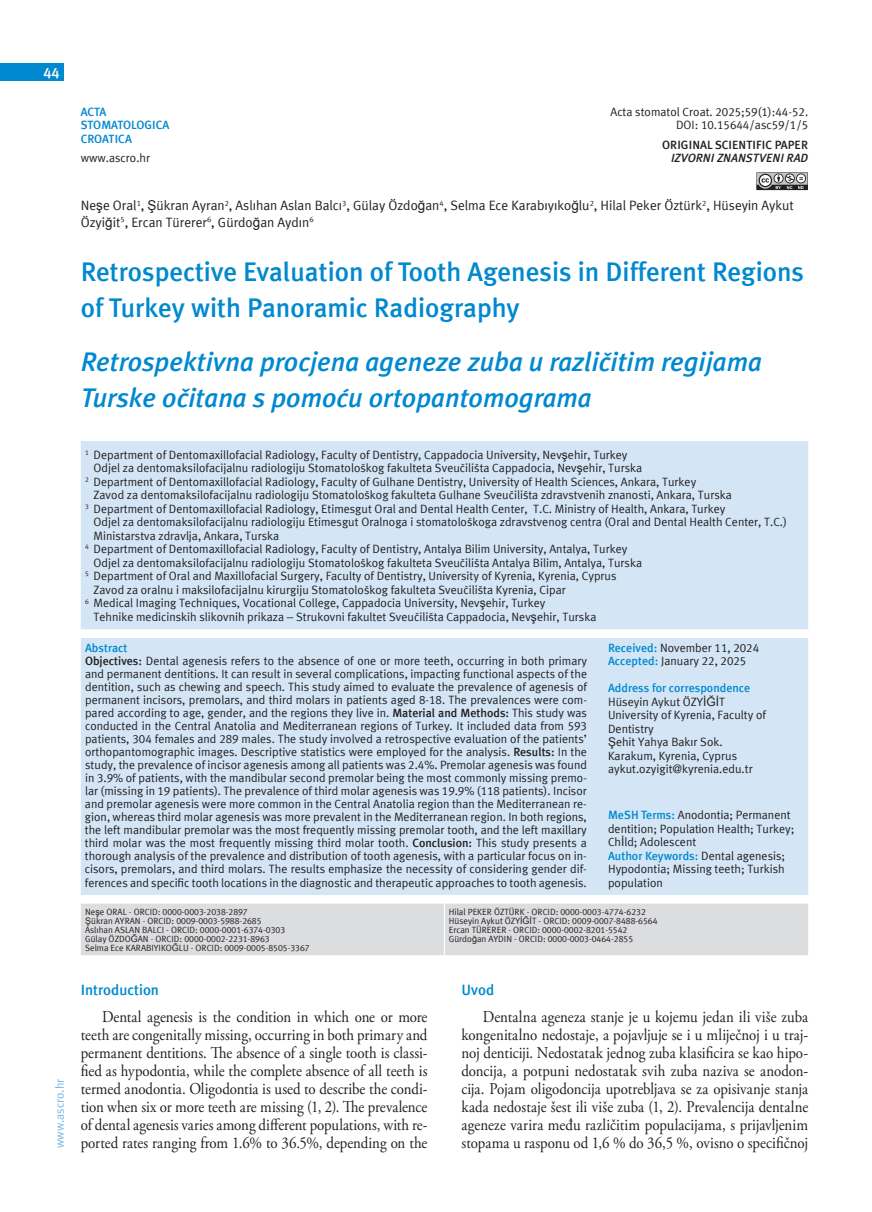
<style>
.page{position:relative;width:872px;height:1212px;background:#fff}
.page>*{position:absolute;margin:0;border:0;box-sizing:border-box;transform-origin:0 0}
.t1{font:700 27px/36px "Meta ASC";color:#0089cf}
.t2{font:italic 700 27px/36px "Meta ASC";color:#0089cf}
.t3{font:16.5px/18px "Adobe Garamond Pro";color:#231f20;text-align:justify;scale:.9 1}
.t4{font:700 15px "Meta ASC";color:#0089cf}
.t5{font:700 15px "Meta ASC";color:#fff}
.t6{font:13.5px/16.5px "Meta ASC";color:#231f20}
.t7{font:12px/13px "Meta ASC";color:#231f20}
.t8{font:700 12px/13.5px "Meta ASC";color:#0089cf}
.t9{font:700 12px "Meta ASC";letter-spacing:.005em;color:#231f20}
.t10{font:italic 700 12px "Meta ASC";letter-spacing:.005em;color:#231f20}
.t11{font:12px "Meta ASC";color:#77b6e4}
.t12{font:9px/9px "Meta ASC";color:#231f20}
.s1{font-family:"Arial"}
.s2{font-weight:700;color:#0089cf}
.s3{font-weight:700}
</style>
<div class="page">
<div style="left:0;top:64px;width:64px;height:17px;background:#0089cf"></div>
<div style="left:81px;top:441px;width:727px;height:188px;background:#d4e6f6"></div>
<div style="left:81px;top:629px;width:727px;height:275px;background:#d4e6f6"></div>
<div style="left:81px;top:904px;width:727px;height:51px;background:#dcdddf"></div>
<hr style="left:444px;top:904px;width:1px;height:51px;background:#fff">
<svg style="left:756px;top:172px;width:52px;height:18px"></svg>
<p class="t5" style="left:43px;top:64px;width:18px">44</p>
<p class="t11" style="left:53px;top:1148px;width:71px;rotate:-90deg">www.ascro.hr</p>
<p class="t7" style="left:610px;top:105px;width:199px;line-height:13.5px;text-align:right">Acta stomatol Croat. 2025;59(1):44-52.<br>DOI: 10.15644/asc59/1/5</p>
<p class="t9" style="left:662px;top:138px;width:147px">ORIGINAL SCIENTIFIC PAPER</p>
<p class="t10" style="left:671px;top:151px;width:139px">IZVORNI ZNANSTVENI RAD</p>
<p class="t6" style="left:81px;top:197px;width:714px">Ne<span class="s1">ş</span>e Oral<sup>1</sup>, <span class="s1">Ş</span>ükran Ayran<sup>2</sup>, Aslıhan Aslan Balcı<sup>3</sup>, Gülay Özdo<span class="s1">ğ</span>an<sup>4</sup>, Selma Ece Karabıyıko<span class="s1">ğ</span>lu<sup>2</sup>, Hilal Peker Öztürk<sup>2</sup>, Hüsey<span class="s1">i</span>n Aykut<br>Özyi<span class="s1">ğ</span>it<sup>5</sup>, Ercan Türerer<sup>6</sup>, Gürdo<span class="s1">ğ</span>an Aydın<sup>6</sup></p>
<h1 class="t1" style="left:81px;top:253px;width:725px">Retrospective Evaluation of Tooth Agenesis in Different Regions of Turkey with Panoramic Radiography</h1>
<h1 class="t2" style="left:81px;top:343px;width:682px">Retrospektivna procjena ageneze zuba u različitim regijama<br>Turske očitana s pomoću ortopantomograma</h1>
<p class="t8" style="left:81px;top:105px;width:90px">ACTA<br>STOMATOLOGICA<br>CROATICA</p>
<p class="t7" style="left:81px;top:151px;width:71px">www.ascro.hr</p>
<p class="t7" style="left:85px;top:448px;width:544px"><sup>1</sup> Department of Dentomaxillofacial Radiology, Faculty of Dentistry, Cappadocia University, Nev<span class="s1">ş</span>ehir, Turkey</p>
<p class="t7" style="left:94px;top:462px;width:550px">Odjel za dentomaksilofacijalnu radiologiju Stomatološkog fakulteta Sveučilišta Cappadocia, Nev<span class="s1">ş</span>ehir, Turska</p>
<p class="t7" style="left:85px;top:475px;width:612px"><sup>2</sup> Department of Dentomaxillofacial Radiology, Faculty of Gulhane Dentistry, University of Health Sciences, Ankara, Turkey</p>
<p class="t7" style="left:94px;top:489px;width:640px">Zavod za dentomaksilofacijalnu radiologiju Stomatološkog fakulteta Gulhane Sveučilišta zdravstvenih znanosti, Ankara, Turska</p>
<p class="t7" style="left:85px;top:502px;width:642px"><sup>3</sup> Department of Dentomaxillofacial Radiology, Etimesgut Oral and Dental Health Center, T.C. Ministry of Health, Ankara, Turkey</p>
<p class="t7" style="left:94px;top:516px;width:695px">Odjel za dentomaksilofacijalnu radiologiju Etimesgut Oralnoga i stomatološkoga zdravstvenog centra (Oral and Dental Health Center, T.C.)</p>
<p class="t7" style="left:94px;top:529px;width:187px">Ministarstva zdravlja, Ankara, Turska</p>
<p class="t7" style="left:85px;top:543px;width:544px"><sup>4</sup> Department of Dentomaxillofacial Radiology, Faculty of Dentistry, Antalya Bilim University, Antalya, Turkey</p>
<p class="t7" style="left:94px;top:556px;width:550px">Odjel za dentomaksilofacijalnu radiologiju Stomatološkog fakulteta Sveučilišta Antalya Bilim, Antalya, Turska</p>
<p class="t7" style="left:85px;top:570px;width:533px"><sup>5</sup> Department of Oral and Maxillofacial Surgery, Faculty of Dentistry, University of Kyrenia, Kyrenia, Cyprus</p>
<p class="t7" style="left:94px;top:583px;width:474px">Zavod za oralnu i maksilofacijalnu kirurgiju Stomatološkog fakulteta Sveučilišta Kyrenia, Cipar</p>
<p class="t7" style="left:85px;top:597px;width:462px"><sup>6</sup> Medical Imaging Techniques, Vocational College, Cappadocia University, Nev<span class="s1">ş</span>ehir, Turkey</p>
<p class="t7" style="left:94px;top:610px;width:504px">Tehnike medicinskih slikovnih prikaza – Strukovni fakultet Sveučilišta Cappadocia, Nev<span class="s1">ş</span>ehir, Turska</p>
<p class="t7" style="left:85px;top:641px;width:504px"><span class="s2">Abstract<br></span><span class="s3">Objectives:</span> Dental agenesis refers to the absence of one or more teeth, occurring in both primary and permanent dentitions. It can result in several complications, impacting functional aspects of the dentition, such as chewing and speech. This study aimed to evaluate the prevalence of agenesis of permanent incisors, premolars, and third molars in patients aged 8-18. The prevalences were com&shy;pared according to age, gender, and the regions they live in. <span class="s3">Material and Methods:</span> This study was conducted in the Central Anatolia and Mediterranean regions of Turkey. It included data from 593 patients, 304 females and 289 males. The study involved a retrospective evaluation of the patients’ orthopantomographic images. Descriptive statistics were employed for the analysis. <span class="s3">Results:</span> In the study, the prevalence of incisor agenesis among all patients was 2.4%. Premolar agenesis was found in 3.9% of patients, with the mandibular second premolar being the most commonly missing premo&shy;lar (missing in 19 patients). The prevalence of third molar agenesis was 19.9% (118 patients). Incisor and premolar agenesis were more common in the Central Anatolia region than the Mediterranean re&shy;gion, whereas third molar agenesis was more prevalent in the Mediterranean region. In both regions, the left mandibular premolar was the most frequently missing premolar tooth, and the left maxillary third molar was the most frequently missing third molar tooth. <span class="s3">Conclusion:</span> This study presents a thorough analysis of the prevalence and distribution of tooth agenesis, with a particular focus on in&shy;cisors, premolars, and third molars. The results emphasize the necessity of considering gender dif&shy;ferences and specific tooth locations in the diagnostic and therapeutic approaches to tooth agenesis.</p>
<p class="t7" style="left:608px;top:640px;width:153px;line-height:13.5px"><span class="s2">Received:</span> November 11, 2024<br><span class="s2">Accepted:</span> January 22, 2025</p>
<p class="t7" style="left:608px;top:681px;width:159px;line-height:13.5px"><span class="s2">Address for correspondence<br></span>Hüseyin Aykut ÖZY<span class="s1">İĞİ</span>T<br>University of Kyrenia, Faculty of<br>Dentistry<br><span class="s1">Ş</span>ehit Yahya Bakır Sok.<br>Karakum, Kyrenia, Cyprus aykut.ozyigit@kyrenia.edu.tr</p>
<p class="t7" style="left:608px;top:808px;width:188px;line-height:13.5px"><span class="s2">MeSH Terms:</span> Anodont<span class="s1">i</span>a; Permanent dentition; Populat<span class="s1">i</span>on Health; Turkey;<br>Ch<span class="s1">İ</span>ld; Adolescent<br><span class="s2">Author Keywords:</span> Dental agenesis;<br>Hypodontia; Missing teeth; Turkish population</p>
<p class="t12" style="left:85px;top:907px;width:226px">Ne<span class="s1">ş</span>e ORAL - ORCID: 0000-0003-2038-2897<br><span class="s1">Ş</span>ükran AYRAN - ORCID: 0009-0003-5988-2685<br>Aslıhan ASLAN BALCI - ORCID: 0000-0001-6374-0303<br>Gülay ÖZDO<span class="s1">Ğ</span>AN - ORCID: 0000-0002-2231-8963<br>Selma Ece KARABIYIKO<span class="s1">Ğ</span>LU - ORCID: 0009-0005-8505-3367</p>
<p class="t12" style="left:449px;top:907px;width:210px">Hilal PEKER ÖZTÜRK - ORCID: 0000-0003-4774-6232<br>Hüseyin Aykut ÖZY<span class="s1">İĞİ</span>T - ORCID: 0009-0007-8488-6564<br>Ercan TÜRERER - ORCID: 0000-0002-8201-5542<br>Gürdo<span class="s1">ğ</span>an AYDIN - ORCID: 0000-0003-0464-2855</p>
<p class="t4" style="left:81px;top:981px;width:80px">Introduction</p>
<p class="t3" style="left:81px;top:1008px;width:387px;text-indent:21px">Dental agenesis is the condition in which one or more teeth are congenitally missing, occurring in both primary and permanent dentitions. The absence of a single tooth is classi&shy;fied as hypodontia, while the complete absence of all teeth is termed anodontia. Oligodontia is used to describe the condi&shy;tion when six or more teeth are missing (1, 2). The prevalence of dental agenesis varies among different populations, with re&shy;ported rates ranging from 1.6% to 36.5%, depending on the</p>
<p class="t4" style="left:461px;top:981px;width:34px">Uvod</p>
<p class="t3" style="left:461px;top:1008px;width:387px;text-indent:21px">Dentalna ageneza stanje je u kojemu jedan ili više zuba kongenitalno nedostaje, a pojavljuje se i u mliječnoj i u traj&shy;noj denticiji. Nedostatak jednog zuba klasificira se kao hipo&shy;doncija, a potpuni nedostatak svih zuba naziva se anodon&shy;cija. Pojam oligodoncija upotrebljava se za opisivanje stanja kada nedostaje šest ili više zuba (1, 2). Prevalencija dentalne ageneze varira među različitim populacijama, s prijavljenim stopama u rasponu od 1,6 % do 36,5 %, ovisno o specifičnoj</p>
</div>
